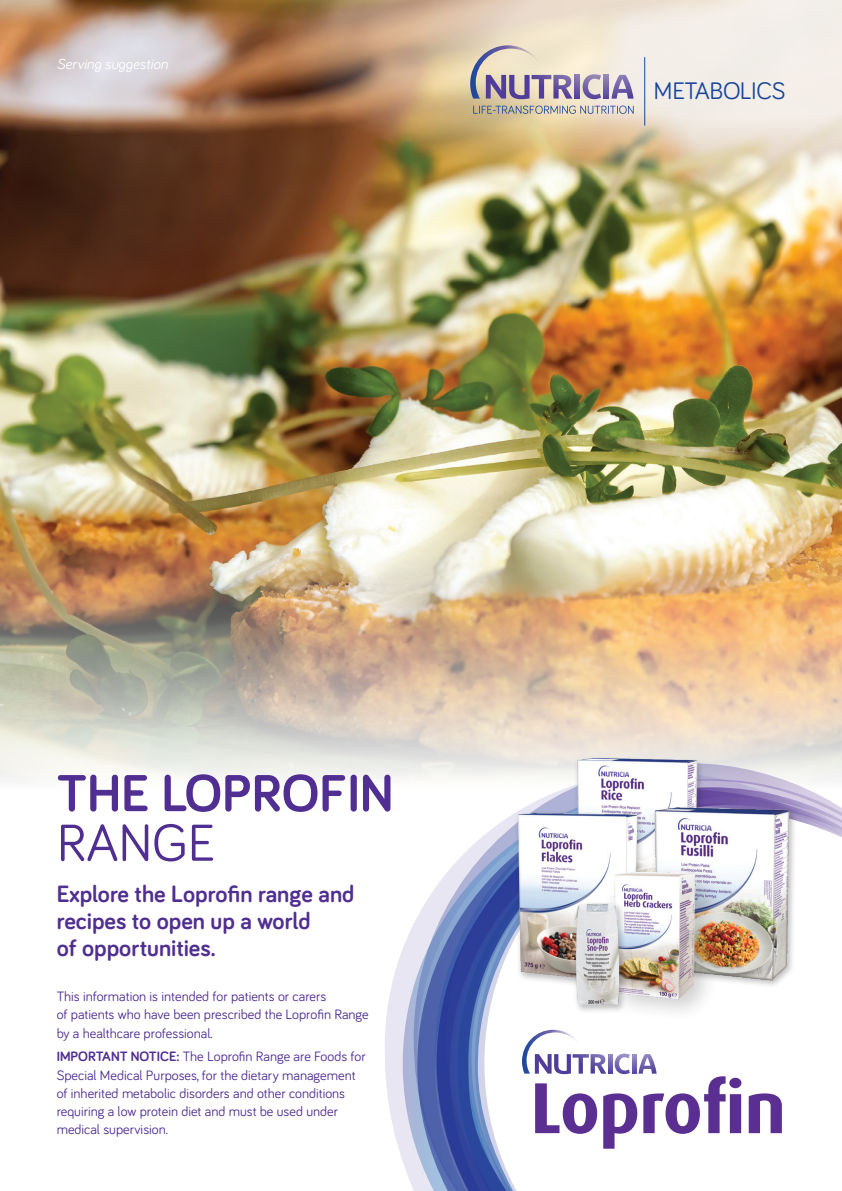
<style>
.page{position:relative;width:842px;height:1191px;background:#fff}
.page>*{position:absolute;margin:0;border:0;box-sizing:border-box;transform-origin:0 0}
.t1{font:700 53.6px "Bariol";color:#502e92}
.t2{font:53.6px "Bariol";color:#502e92}
.t3{font:24.6px "Bariol";letter-spacing:-.015em;color:#18469d}
.t4{font:700 24.4px/26.8px "Bariol";color:#502e92}
.t5{font:italic 15px "Bariol";color:#fff}
.t6{font:14px/18.2px "Bariol";color:#502e92}
.s1{font-weight:700}
</style>
<div class="page">
<img style="left:0;top:0;width:842px;height:480px">
<img style="left:0;top:480px;width:842px;height:300px">
<svg style="left:385px;top:771px;width:29px;height:390px"></svg>
<svg style="left:403px;top:788px;width:11px;height:402px"></svg>
<svg style="left:414px;top:763px;width:428px;height:428px"></svg>
<svg style="left:437px;top:787px;width:405px;height:404px"></svg>
<svg style="left:453px;top:810px;width:222px;height:381px"></svg>
<img style="left:129px;top:0;width:713px;height:313px">
<svg style="left:604px;top:75px;width:5px;height:24px"></svg>
<svg style="left:611px;top:75px;width:23px;height:24px"></svg>
<svg style="left:583px;top:74px;width:18px;height:25px"></svg>
<svg style="left:575px;top:75px;width:5px;height:24px"></svg>
<svg style="left:473px;top:106px;width:161px;height:8px"></svg>
<svg style="left:470px;top:45px;width:102px;height:54px;background:#c4b9ba"></svg>
<hr style="left:644px;top:57px;width:1px;height:69px;background:#18469d">
<svg style="left:749px;top:1093px;width:33px;height:40px"></svg>
<svg style="left:522px;top:1029px;width:219px;height:119px"></svg>
<img style="left:571px;top:751px;width:131px;height:59px">
<img style="left:639px;top:791px;width:156px;height:198px">
<div style="left:514px;top:810px;width:130px;height:181px;background:#231f20;opacity:.3"></div>
<img style="left:518px;top:813px;width:118px;height:169px">
<div style="left:607px;top:864px;width:113px;height:159px;background:#231f20;opacity:.21"></div>
<img style="left:608px;top:866px;width:95px;height:138px">
<div style="left:571px;top:901px;width:56px;height:113px;background:#231f20;opacity:.3"></div>
<img style="left:574px;top:903px;width:45px;height:102px">
<p class="t5" style="left:57px;top:53px;width:113px">Serving suggestion</p>
<h2 class="t3" style="left:654px;top:74px;width:133px">METABOLICS</h2>
<h1 class="t1" style="left:57px;top:756px;width:338px">THE LOPROFIN</h1>
<h1 class="t2" style="left:57px;top:806px;width:160px">RANGE</h1>
<h3 class="t4" style="left:57px;top:879px;width:299px">Explore the Loprofin range and recipes to open up a world<br>of opportunities.</h3>
<p class="t6" style="left:57px;top:986px;width:314px">This information is intended for patients or carers<br>of patients who have been prescribed the Loprofin Range by a healthcare professional.</p>
<p class="t6" style="left:57px;top:1047px;width:311px"><span class="s1">IMPORTANT NOTICE:</span> The Loprofin Range are Foods for Special Medical Purposes, for the dietary management of inherited metabolic disorders and other conditions requiring a low protein diet and must be used under medical supervision.</p>
</div>
